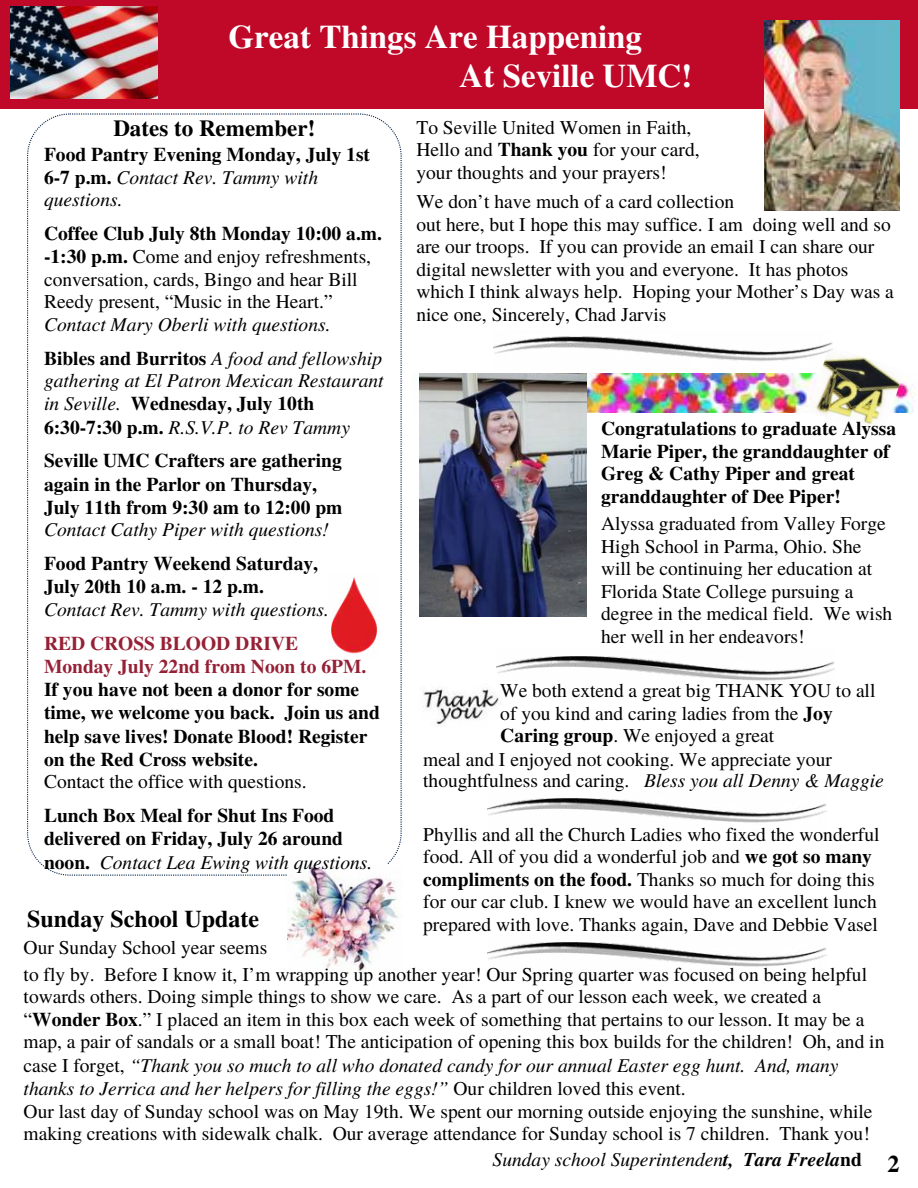
<style>
.page{position:relative;width:918px;height:1188px;background:#fff}
.page>*{position:absolute;margin:0;border:0;box-sizing:border-box;transform-origin:0 0}
.t1{font:700 33px/38.2px "Te X Gyre Termes";color:#fff}
.t2{font:700 24px "Te X Gyre Termes";color:#000}
.t3{font:700 23.1px "Te X Gyre Termes";color:#000}
.t4{font:19.5px/22.5px "Te X Gyre Termes";color:#000}
.t5{font:700 19.5px/23.2px "Te X Gyre Termes";color:#000}
.t6{font:italic 19.5px/23px "Te X Gyre Termes";color:#000}
.t7{font:700 19.5px "Te X Gyre Termes";color:#962035}
.s1{font-weight:400;font-style:italic}
.s2{font-weight:700}
.s3{font-weight:700;font-style:normal}
.s4{color:#962035}
.s5{font-style:italic}
</style>
<div class="page">
<div style="left:0;top:0;width:918px;height:109px;background:#c00829"></div>
<svg style="left:27px;top:113px;width:375px;height:763px"></svg>
<img style="left:10px;top:6px;width:148px;height:93px">
<img style="left:764px;top:20px;width:135px;height:190px">
<img style="left:419px;top:373px;width:496px;height:39px">
<img style="left:808px;top:349px;width:96px;height:78px">
<img style="left:420px;top:373px;width:166px;height:243px">
<img style="left:423px;top:689px;width:78px;height:37px">
<img style="left:287px;top:865px;width:115px;height:108px">
<img style="left:329px;top:574px;width:49px;height:84px">
<img style="left:488px;top:942px;width:339px;height:25px">
<img style="left:488px;top:798px;width:339px;height:25px">
<img style="left:494px;top:336px;width:338px;height:34px">
<img style="left:496px;top:656px;width:339px;height:25px">
<p class="t1" style="left:460px;top:16px;width:234px;text-indent:-231px">Great Things Are Happening<br>At Seville UMC!</p>
<p class="t3" style="left:113px;top:110px;width:204px">Dates to Remember!</p>
<p class="t5" style="left:44px;top:142px;width:328px;line-height:22.8px">Food Pantry Evening Monday, July 1st<br>6-7 p.m. <span class="s1">Contact Rev. Tammy with questions.</span></p>
<p class="t4" style="left:44px;top:221px;width:339px"><span class="s2">Coffee Club July 8th Monday 10:00 a.m. -1:30 p.m.</span> Come and enjoy refreshments, conversation, cards, Bingo and hear Bill Reedy present, “Music in the Heart.”</p>
<p class="t6" style="left:44px;top:312px;width:288px">Contact Mary Oberli with questions.</p>
<p class="t6" style="left:44px;top:345px;width:341px"><span class="s3">Bibles and Burritos</span> A food and fellowship gathering at El Patron Mexican Restaurant in Seville. <span class="s3">Wednesday, July 10th 6:30-7:30 p.m.</span> R.S.V.P. to Rev Tammy</p>
<p class="t5" style="left:44px;top:448px;width:299px">Seville UMC Crafters are gathering again in the Parlor on Thursday,</p>
<p class="t5" style="left:44px;top:495px;width:300px">July 11th from 9:30 am to 12:00 pm</p>
<p class="t6" style="left:44px;top:517px;width:286px">Contact Cathy Piper with questions!</p>
<p class="t5" style="left:44px;top:551px;width:276px">Food Pantry Weekend Saturday,</p>
<p class="t5" style="left:44px;top:574px;width:221px">July 20th 10 a.m. - 12 p.m.</p>
<p class="t6" style="left:44px;top:597px;width:286px">Contact Rev. Tammy with questions.</p>
<p class="t7" style="left:44px;top:628px;width:256px">RED CROSS BLOOD DRIVE</p>
<p class="t5" style="left:44px;top:654px;width:337px"><span class="s4">Monday July 22nd from Noon to 6PM.<br></span>If you have not been a donor for some time, we welcome you back. Join us and help save lives! Donate Blood! Register on the Red Cross website.</p>
<p class="t4" style="left:44px;top:770px;width:264px">Contact the office with questions.</p>
<h3 class="t5" style="left:44px;top:803px;width:330px">Lunch Box Meal for Shut Ins Food delivered on Friday, July 26 around noon. <span class="s1">Contact Lea Ewing with questions.</span></h3>
<p class="t4" style="left:416px;top:115px;width:277px">To Seville United Women in Faith,</p>
<p class="t4" style="left:416px;top:138px;width:285px">Hello and <span class="s2">Thank you</span> for your card, your thoughts and your prayers!</p>
<p class="t4" style="left:416px;top:190px;width:319px">We don’t have much of a card collection</p>
<p class="t4" style="left:416px;top:212px;width:476px">out here, but I hope this may suffice. I am doing well and so are our troops. If you can provide an email I can share our digital newsletter with you and everyone. It has photos</p>
<p class="t4" style="left:416px;top:280px;width:479px">which I think always help. Hoping your Mother’s Day was a nice one, Sincerely, Chad Jarvis</p>
<p class="t5" style="left:601px;top:416px;width:297px;line-height:22.5px">Congratulations to graduate Alyssa<br>Marie Piper, the granddaughter of<br>Greg &amp; Cathy Piper and great granddaughter of Dee Piper!</p>
<p class="t4" style="left:601px;top:512px;width:293px">Alyssa graduated from Valley Forge<br>High School in Parma, Ohio. She will be continuing her education at<br>Florida State College pursuing a degree in the medical field. We wish her well in her endeavors!</p>
<p class="t4" style="left:500px;top:678px;width:377px">We both extend a great big THANK YOU to all of you kind and caring ladies from the <span class="s2">Joy<br>Caring group</span>. We enjoyed a great</p>
<h2 class="t4" style="left:423px;top:747px;width:462px;line-height:21.3px">meal and I enjoyed not cooking. We appreciate your thoughtfulness and caring. <span class="s5">Bless you all Denny &amp; Maggie</span></h2>
<p class="t4" style="left:423px;top:822px;width:458px">Phyllis and all the Church Ladies who fixed the wonderful food. All of you did a wonderful job and <span class="s2">we got so many compliments on the food.</span> Thanks so much for doing this for our car club. I knew we would have an excellent lunch prepared with love. Thanks again, Dave and Debbie Vasel</p>
<p class="t2" style="left:27px;top:900px;width:234px">Sunday School Update</p>
<p class="t4" style="left:24px;top:935px;width:245px">Our Sunday School year seems</p>
<p class="t4" style="left:24px;top:962px;width:862px;line-height:23px">to fly by. Before I know it, I’m wrapping up another year! Our Spring quarter was focused on being helpful towards others. Doing simple things to show we care. As a part of our lesson each week, we created a “<span class="s2">Wonder Box</span>.” I placed an item in this box each week of something that pertains to our lesson. It may be a map, a pair of sandals or a small boat! The anticipation of opening this box builds for the children! Oh, and in case I forget, <span class="s5">“Thank you so much to all who donated candy for our annual Easter egg hunt. And, many thanks to Jerrica and her helpers for filling the eggs!”</span> Our children loved this event.</p>
<p class="t4" style="left:24px;top:1099px;width:851px">Our last day of Sunday school was on May 19th. We spent our morning outside enjoying the sunshine, while making creations with sidewalk chalk. Our average attendance for Sunday school is 7 children. Thank you!</p>
<p class="t6" style="left:493px;top:1147px;width:371px">Sunday school Superintenden<span class="s2">t, Tara Freela</span><span class="s3">nd</span></p>
<p class="t2" style="left:888px;top:1145px;width:13px">2</p>
</div>
